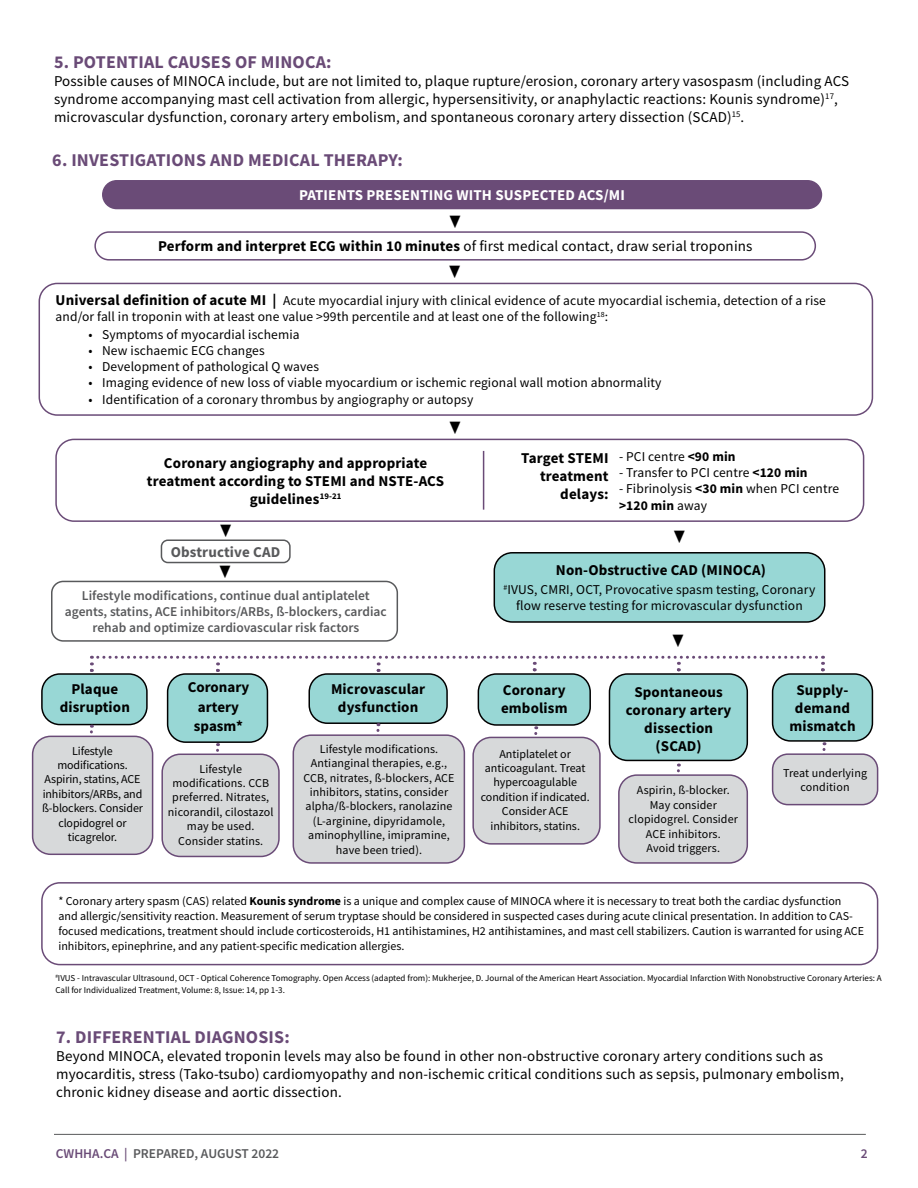
<style>
.page{position:relative;width:918px;height:1188px;background:#fff}
.page>*{position:absolute;margin:0;border:0;box-sizing:border-box;transform-origin:0 0}
.t1{font:700 18px "Source Sans Pro";letter-spacing:.01em;color:#6a4b77}
.t2{font:15px/18px "Source Sans Pro";letter-spacing:.01em;color:#000}
.t3{font:700 15px/18px "Source Sans Pro";letter-spacing:.01em;color:#000;text-align:center}
.t4{font:700 15px "Source Sans Pro";letter-spacing:.01em;color:#fff}
.t5{font:700 15px "Source Sans Pro";letter-spacing:.01em;color:#58595b}
.t6{font:13.5px/16.2px "Source Sans Pro";letter-spacing:.01em;color:#000}
.t7{font:600 13.5px/16.2px "Source Sans Pro";color:#58595b;text-align:center}
.t8{font:13.5px "Source Sans Pro";letter-spacing:.01em;color:#000;scale:1.11 1}
.t9{font:600 13.5px "Source Sans Pro";color:#6a4b77}
.t10{font:12px/14.4px "Source Sans Pro";color:#000;text-align:center}
.t11{font:9px/12px "Source Sans Pro";color:#000}
.s1{font-weight:700}
.s2{font-weight:700;font-size:15px}
.s3{color:#6a4b77}
</style>
<div class="page">
<div style="left:55px;top:439px;width:809px;height:83px;border:2px solid #6a4b77;border-radius:18px"></div>
<hr style="left:54px;top:1134px;width:812px;height:1px;background:#58595b">
<div style="left:773px;top:674px;width:99px;height:67px;background:#98d7d5;border-radius:18px"></div>
<div style="left:772px;top:673px;width:101px;height:69px;border:2px solid #000;border-radius:18px"></div>
<div style="left:609px;top:674px;width:138px;height:86px;background:#98d7d5;border-radius:18px"></div>
<div style="left:609px;top:673px;width:139px;height:88px;border:2px solid #000;border-radius:18px"></div>
<div style="left:478px;top:674px;width:112px;height:51px;background:#98d7d5;border-radius:18px"></div>
<div style="left:478px;top:673px;width:113px;height:53px;border:2px solid #000;border-radius:18px"></div>
<div style="left:309px;top:674px;width:138px;height:49px;background:#98d7d5;border-radius:18px"></div>
<div style="left:308px;top:673px;width:140px;height:51px;border:2px solid #000;border-radius:18px"></div>
<div style="left:168px;top:674px;width:99px;height:68px;background:#98d7d5;border-radius:18px"></div>
<div style="left:167px;top:673px;width:101px;height:70px;border:2px solid #000;border-radius:18px"></div>
<div style="left:42px;top:674px;width:105px;height:51px;background:#98d7d5;border-radius:18px"></div>
<div style="left:41px;top:673px;width:107px;height:52px;border:2px solid #000;border-radius:18px"></div>
<div style="left:161px;top:539px;width:130px;height:24px;border:2px solid #58595b;border-radius:6px"></div>
<div style="left:51px;top:581px;width:347px;height:61px;border:2px solid #58595b;border-radius:12px"></div>
<div style="left:103px;top:181px;width:718px;height:28px;background:#6a4b77;border-radius:14px"></div>
<div style="left:102px;top:180px;width:720px;height:29px;border:2px solid #6a4b77;border-radius:14px"></div>
<div style="left:494px;top:553px;width:331px;height:69px;background:#98d7d5;border-radius:18px"></div>
<div style="left:494px;top:552px;width:331px;height:71px;border:2px solid #000;border-radius:18px"></div>
<svg style="left:90px;top:725px;width:3px;height:11px"></svg>
<svg style="left:90px;top:656px;width:734px;height:16px"></svg>
<svg style="left:216px;top:743px;width:3px;height:11px"></svg>
<svg style="left:376px;top:723px;width:3px;height:9px"></svg>
<svg style="left:534px;top:726px;width:3px;height:11px"></svg>
<svg style="left:677px;top:764px;width:3px;height:9px"></svg>
<svg style="left:823px;top:742px;width:3px;height:9px"></svg>
<div style="left:773px;top:754px;width:105px;height:51px;background:#d7d9da;border-radius:15px"></div>
<div style="left:772px;top:753px;width:106px;height:52px;border:2px solid #6a4b77;border-radius:15px"></div>
<div style="left:619px;top:775px;width:128px;height:88px;background:#d7d9da;border-radius:18px"></div>
<div style="left:618px;top:774px;width:130px;height:90px;border:2px solid #6a4b77;border-radius:18px"></div>
<div style="left:473px;top:737px;width:127px;height:107px;background:#d7d9da;border-radius:18px"></div>
<div style="left:472px;top:737px;width:129px;height:108px;border:2px solid #6a4b77;border-radius:18px"></div>
<div style="left:293px;top:735px;width:171px;height:128px;background:#d7d9da;border-radius:18px"></div>
<div style="left:293px;top:734px;width:172px;height:130px;border:2px solid #6a4b77;border-radius:18px"></div>
<div style="left:162px;top:754px;width:117px;height:102px;background:#d7d9da;border-radius:18px"></div>
<div style="left:161px;top:754px;width:119px;height:103px;border:2px solid #6a4b77;border-radius:18px"></div>
<div style="left:33px;top:736px;width:120px;height:118px;background:#d7d9da;border-radius:18px"></div>
<div style="left:32px;top:736px;width:121px;height:119px;border:2px solid #6a4b77;border-radius:18px"></div>
<div style="left:41px;top:882px;width:837px;height:83px;border:2px solid #6a4b77;border-radius:18px"></div>
<div style="left:94px;top:231px;width:722px;height:30px;border:2px solid #6a4b77;border-radius:14px"></div>
<hr style="left:483px;top:451px;width:1px;height:59px;background:#6a4b77">
<div style="left:39px;top:283px;width:834px;height:133px;border:2px solid #6a4b77;border-radius:18px"></div>
<h1 class="t1" style="left:54px;top:49px;width:279px">5. POTENTIAL CAUSES OF MINOCA:</h1>
<p class="t2" style="left:54px;top:71px;width:797px">Possible causes of MINOCA include, but are not limited to, plaque rupture/erosion, coronary artery vasospasm (including ACS syndrome accompanying mast cell activation from allergic, hypersensitivity, or anaphylactic reactions: Kounis syndrome)<sup>17</sup>, microvascular dysfunction, coronary artery embolism, and spontaneous coronary artery dissection (SCAD)<sup>15</sup>.</p>
<h1 class="t1" style="left:52px;top:148px;width:352px">6. INVESTIGATIONS AND MEDICAL THERAPY:</h1>
<p class="t4" style="left:299px;top:184px;width:327px">PATIENTS PRESENTING WITH SUSPECTED ACS/MI</p>
<p class="t8" style="left:464px;top:215px;width:14px;rotate:90deg">▶</p>
<p class="t2" style="left:158px;top:237px;width:596px"><span class="s1">Perform and interpret ECG within 10 minutes</span> of first medical contact, draw serial troponins</p>
<p class="t8" style="left:463px;top:265px;width:14px;rotate:90deg">▶</p>
<p class="t6" style="left:56px;top:293px;width:772px"><span class="s2">Universal definition of acute MI |</span> Acute myocardial injury with clinical evidence of acute myocardial ischemia, detection of a rise and/or fall in troponin with at least one value &gt;99th percentile and at least one of the following<sup>18</sup>:</p>
<p class="t6" style="left:89px;top:326px;width:213px">• Symptoms of myocardial ischemia</p>
<p class="t6" style="left:89px;top:342px;width:178px">• New ischaemic ECG changes</p>
<p class="t6" style="left:89px;top:358px;width:232px">• Development of pathological Q waves</p>
<p class="t6" style="left:89px;top:375px;width:574px">• Imaging evidence of new loss of viable myocardium or ischemic regional wall motion abnormality</p>
<p class="t6" style="left:89px;top:391px;width:386px">• Identification of a coronary thrombus by angiography or autopsy</p>
<p class="t8" style="left:464px;top:421px;width:14px;rotate:90deg">▶</p>
<p class="t3" style="left:147px;top:454px;width:299px">Coronary angiography and appropriate treatment according to STEMI and NSTE-ACS guidelines<sup>19-21</sup></p>
<p class="t5" style="left:171px;top:541px;width:111px">Obstructive CAD</p>
<p class="t7" style="left:65px;top:587px;width:323px">Lifestyle modifications, continue dual antiplatelet agents, statins, ACE inhibitors/ARBs, ß-blockers, cardiac rehab and optimize cardiovascular risk factors</p>
<p class="t8" style="left:234px;top:524px;width:14px;rotate:90deg">▶</p>
<p class="t8" style="left:234px;top:565px;width:14px;rotate:90deg">▶</p>
<p class="t3" style="left:521px;top:449px;width:89px;text-align:right">Target STEMI treatment delays:</p>
<p class="t6" style="left:619px;top:448px;width:118px">- PCI centre <span class="s1">&lt;90 min</span></p>
<p class="t6" style="left:619px;top:465px;width:190px">- Transfer to PCI centre <span class="s1">&lt;120 min</span></p>
<p class="t6" style="left:619px;top:481px;width:222px">- Fibrinolysis <span class="s1">&lt;30 min</span> when PCI centre <span class="s1">&gt;120 min</span> away</p>
<p class="t8" style="left:688px;top:530px;width:14px;rotate:90deg">▶</p>
<p class="t3" style="left:556px;top:560px;width:212px">Non-Obstructive CAD (MINOCA)</p>
<p class="t6" style="left:504px;top:582px;width:313px;text-align:center"><sup>#</sup>IVUS, CMRI, OCT, Provocative spasm testing, Coronary flow reserve testing for microvascular dysfunction</p>
<p class="t8" style="left:687px;top:634px;width:14px;rotate:90deg">▶</p>
<p class="t3" style="left:60px;top:680px;width:72px">Plaque disruption</p>
<p class="t10" style="left:42px;top:743px;width:102px">Lifestyle modifications.<br>Aspirin, statins, ACE inhibitors/ARBs, and ß-blockers. Consider clopidogrel or ticagrelor.</p>
<p class="t3" style="left:188px;top:677px;width:63px;line-height:19.5px">Coronary artery spasm*</p>
<p class="t10" style="left:168px;top:761px;width:107px">Lifestyle modifications. CCB preferred. Nitrates, nicorandil, cilostazol may be used.<br>Consider statins.</p>
<p class="t3" style="left:331px;top:680px;width:96px">Microvascular dysfunction</p>
<p class="t3" style="left:501px;top:681px;width:68px;text-align:left">Coronary embolism</p>
<p class="t10" style="left:304px;top:742px;width:152px">Lifestyle modifications.<br>Antianginal therapies, e.g.,<br>CCB, nitrates, ß-blockers, ACE inhibitors, statins, consider alpha/ß-blockers, ranolazine (L-arginine, dipyridamole, aminophylline, imipramine, have been tried).</p>
<p class="t10" style="left:481px;top:746px;width:111px">Antiplatelet or anticoagulant. Treat hypercoagulable condition if indicated.<br>Consider ACE inhibitors, statins.</p>
<p class="t3" style="left:626px;top:683px;width:107px">Spontaneous coronary artery dissection (SCAD)</p>
<p class="t10" style="left:629px;top:783px;width:111px">Aspirin, ß-blocker.<br>May consider clopidogrel. Consider<br>ACE inhibitors.<br>Avoid triggers.</p>
<p class="t3" style="left:789px;top:681px;width:68px">Supply&shy;demand mismatch</p>
<p class="t10" style="left:783px;top:765px;width:85px">Treat underlying condition</p>
<p class="t10" style="left:58px;top:894px;width:807px;line-height:15px;text-align:left">* Coronary artery spasm (CAS) related <span class="s1">Kounis syndrome</span> is a unique and complex cause of MINOCA where it is necessary to treat both the cardiac dysfunction<br>and allergic/sensitivity reaction. Measurement of serum tryptase should be considered in suspected cases during acute clinical presentation. In addition to CAS&shy;focused medications, treatment should include corticosteroids, H1 antihistamines, H2 antihistamines, and mast cell stabilizers. Caution is warranted for using ACE inhibitors, epinephrine, and any patient-specific medication allergies.</p>
<p class="t11" style="left:55px;top:972px;width:828px"><sup>#</sup>IVUS - Intravascular Ultrasound, OCT - Optical Coherence Tomography. Open Access (adapted from): Mukherjee, D. Journal of the American Heart Association. Myocardial Infarction With Nonobstructive Coronary Arteries: A<br>Call for Individualized Treatment, Volume: 8, Issue: 14, pp 1-3.</p>
<h1 class="t1" style="left:56px;top:1024px;width:235px">7. DIFFERENTIAL DIAGNOSIS:</h1>
<p class="t2" style="left:56px;top:1047px;width:789px">Beyond MINOCA, elevated troponin levels may also be found in other non-obstructive coronary artery conditions such as myocarditis, stress (Tako-tsubo) cardiomyopathy and non-ischemic critical conditions such as sepsis, pulmonary embolism, chronic kidney disease and aortic dissection.</p>
<p class="t7" style="left:56px;top:1145px;width:225px"><span class="s3">CWHHA.CA |</span> PREPARED, AUGUST 2022</p>
<p class="t9" style="left:861px;top:1145px;width:8px">2</p>
</div>
